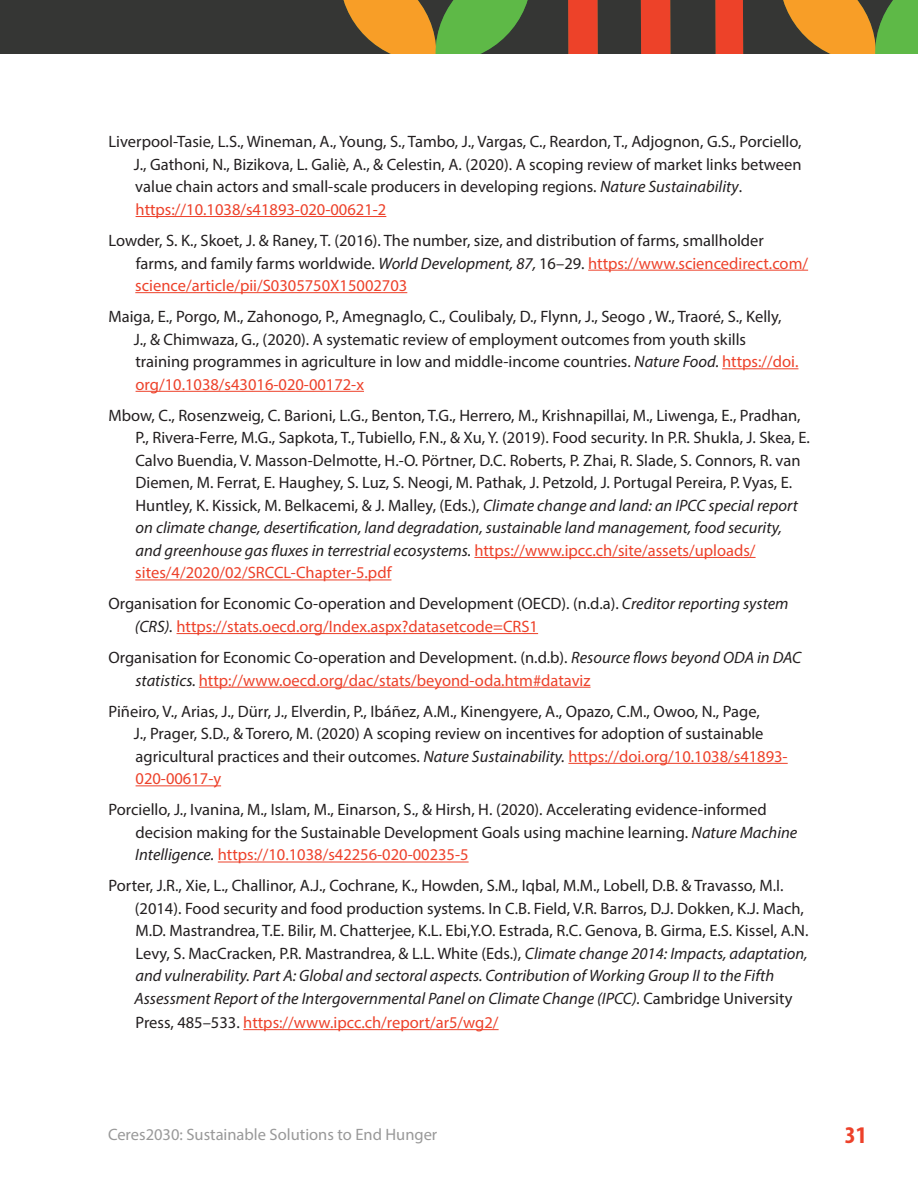
<style>
.page{position:relative;width:918px;height:1188px;background:#fff}
.page>*{position:absolute;margin:0;border:0;box-sizing:border-box;transform-origin:0 0}
.t1{font:700 condensed 24px "Myriad Pro";color:#ed412a;scale:1.07 1}
.References{font:16.5px/22.5px "Myriad Pro";color:#231f20}
.References-2{font:16.5px "Myriad Pro";color:#ed412a}
.t2{font:16.5px "Myriad Pro";color:#999}
.s1{font-style:italic}
.s2{color:#ed412a}
.s3{color:#231f20}
</style>
<div class="page">
<div style="left:0;top:0;width:918px;height:54px;background:#353634"></div>
<svg style="left:783px;top:0;width:135px;height:54px"></svg>
<svg style="left:343px;top:0;width:185px;height:54px"></svg>
<svg style="left:568px;top:0;width:176px;height:54px"></svg>
<hr style="left:136px;top:216px;width:250px;height:1px;background:#ed412a">
<hr style="left:588px;top:270px;width:220px;height:1px;background:#ed412a">
<hr style="left:135px;top:292px;width:272px;height:1px;background:#ed412a">
<hr style="left:722px;top:368px;width:76px;height:1px;background:#ed412a">
<hr style="left:136px;top:391px;width:228px;height:1px;background:#ed412a">
<hr style="left:474px;top:557px;width:282px;height:1px;background:#ed412a">
<hr style="left:135px;top:580px;width:256px;height:1px;background:#ed412a">
<hr style="left:177px;top:633px;width:361px;height:1px;background:#ed412a">
<hr style="left:199px;top:687px;width:392px;height:1px;background:#ed412a">
<hr style="left:568px;top:763px;width:220px;height:1px;background:#ed412a">
<hr style="left:136px;top:785px;width:85px;height:1px;background:#ed412a">
<hr style="left:218px;top:862px;width:251px;height:1px;background:#ed412a">
<hr style="left:243px;top:1029px;width:256px;height:1px;background:#ed412a">
<p class="References" style="left:134px;top:130px;width:669px;text-indent:-25px">Liverpool-Tasie, L.S., Wineman, A., Young, S., Tambo, J., Vargas, C., Reardon, T., Adjognon, G.S., Porciello, J., Gathoni, N., Bizikova, L. Galiè, A., &amp; Celestin, A. (2020). A scoping review of market links between value chain actors and small-scale producers in developing regions. <span class="s1">Nature Sustainability</span>. <span class="s2">https://10.1038/s41893-020-00621-2</span></p>
<p class="References" style="left:135px;top:229px;width:674px;text-indent:-27px">Lowder, S. K., Skoet, J. &amp; Raney, T. (2016). The number, size, and distribution of farms, smallholder farms, and family farms worldwide. <span class="s1">World Development, 87,</span> 16–29. <span class="s2">https://www.sciencedirect.com/ science/article/pii/S0305750X15002703</span></p>
<p class="References" style="left:134px;top:305px;width:666px;text-indent:-25px">Maiga, E., Porgo, M., Zahonogo, P., Amegnaglo, C., Coulibaly, D., Flynn, J., Seogo , W., Traoré, S., Kelly, J., &amp; Chimwaza, G., (2020). A systematic review of employment outcomes from youth skills training programmes in agriculture in low and middle-income countries. <span class="s1">Nature Food.</span> <span class="s2">https://doi. org/10.1038/s43016-020-00172-x</span></p>
<p class="References" style="left:135px;top:404px;width:676px;text-indent:-27px">Mbow, C., Rosenzweig, C. Barioni, L.G., Benton, T.G., Herrero, M., Krishnapillai, M., Liwenga, E., Pradhan, P., Rivera-Ferre, M.G., Sapkota, T., Tubiello, F.N., &amp; Xu, Y. (2019). Food security. In P.R. Shukla, J. Skea, E.<br>Calvo Buendia, V. Masson-Delmotte, H.-O. Pörtner, D.C. Roberts, P. Zhai, R. Slade, S. Connors, R. van Diemen, M. Ferrat, E. Haughey, S. Luz, S. Neogi, M. Pathak, J. Petzold, J. Portugal Pereira, P. Vyas, E.<br>Huntley, K. Kissick, M. Belkacemi, &amp; J. Malley, (Eds.), <span class="s1">Climate change and land: an IPCC special report on climate change, desertification, land degradation, sustainable land management, food security, and greenhouse gas fluxes in terrestrial ecosystems.</span> <span class="s2">https://www.ipcc.ch/site/assets/uploads/ sites/4/2020/02/SRCCL-Chapter-5.pdf</span></p>
<p class="References" style="left:135px;top:592px;width:655px;text-indent:-26px">Organisation for Economic Co-operation and Development (OECD). (n.d.a). <span class="s1">Creditor reporting system (CRS).</span> <span class="s2">https://stats.oecd.org/Index.aspx?datasetcode=CRS1</span></p>
<p class="References" style="left:135px;top:646px;width:668px;text-indent:-27px">Organisation for Economic Co-operation and Development. (n.d.b). <span class="s1">Resource flows beyond ODA in DAC statistics.</span> <span class="s2">http://www.oecd.org/dac/stats/beyond-oda.htm#dataviz</span></p>
<p class="References" style="left:134px;top:700px;width:655px;text-indent:-25px">Piñeiro, V., Arias, J., Dürr, J., Elverdin, P., Ibáñez, A.M., Kinengyere, A., Opazo, C.M., Owoo, N., Page,<br>J., Prager, S.D., &amp; Torero, M. (2020) A scoping review on incentives for adoption of sustainable agricultural practices and their outcomes. <span class="s1">Nature Sustainability.</span> <span class="s2">https://doi.org/10.1038/s41893- 020-00617-y</span></p>
<p class="References" style="left:135px;top:798px;width:664px;text-indent:-27px">Porciello, J., Ivanina, M., Islam, M., Einarson, S., &amp; Hirsh, H. (2020). Accelerating evidence-informed decision making for the Sustainable Development Goals using machine learning. <span class="s1">Nature Machine<br>Intelligence.</span> <span class="s2">https://10.1038/s42256-020-00235-5</span></p>
<p class="References" style="left:134px;top:874px;width:676px;text-indent:-26px">Porter, J.R., Xie, L., Challinor, A.J., Cochrane, K., Howden, S.M., Iqbal, M.M., Lobell, D.B. &amp; Travasso, M.I. (2014). Food security and food production systems. In C.B. Field, V.R. Barros, D.J. Dokken, K.J. Mach, M.D. Mastrandrea, T.E. Bilir, M. Chatterjee, K.L. Ebi,Y.O. Estrada, R.C. Genova, B. Girma, E.S. Kissel, A.N.<br>Levy, S. MacCracken, P.R. Mastrandrea, &amp; L.L. White (Eds.), <span class="s1">Climate change 2014: Impacts, adaptation, and vulnerability. Part A: Global and sectoral aspects. Contribution of Working Group II to the Fifth Assessment Report of the Intergovernmental Panel on Climate Change (IPCC).</span> Cambridge University</p>
<p class="References-2" style="left:136px;top:1012px;width:365px"><span class="s3">Press, 485–533.</span> https://www.ipcc.ch/report/ar5/wg2/</p>
<p class="t2" style="left:108px;top:1124px;width:331px">Ceres2030: Sustainable Solutions to End Hunger</p>
<h1 class="t1" style="left:845px;top:1120px;width:22px">31</h1>
</div>
